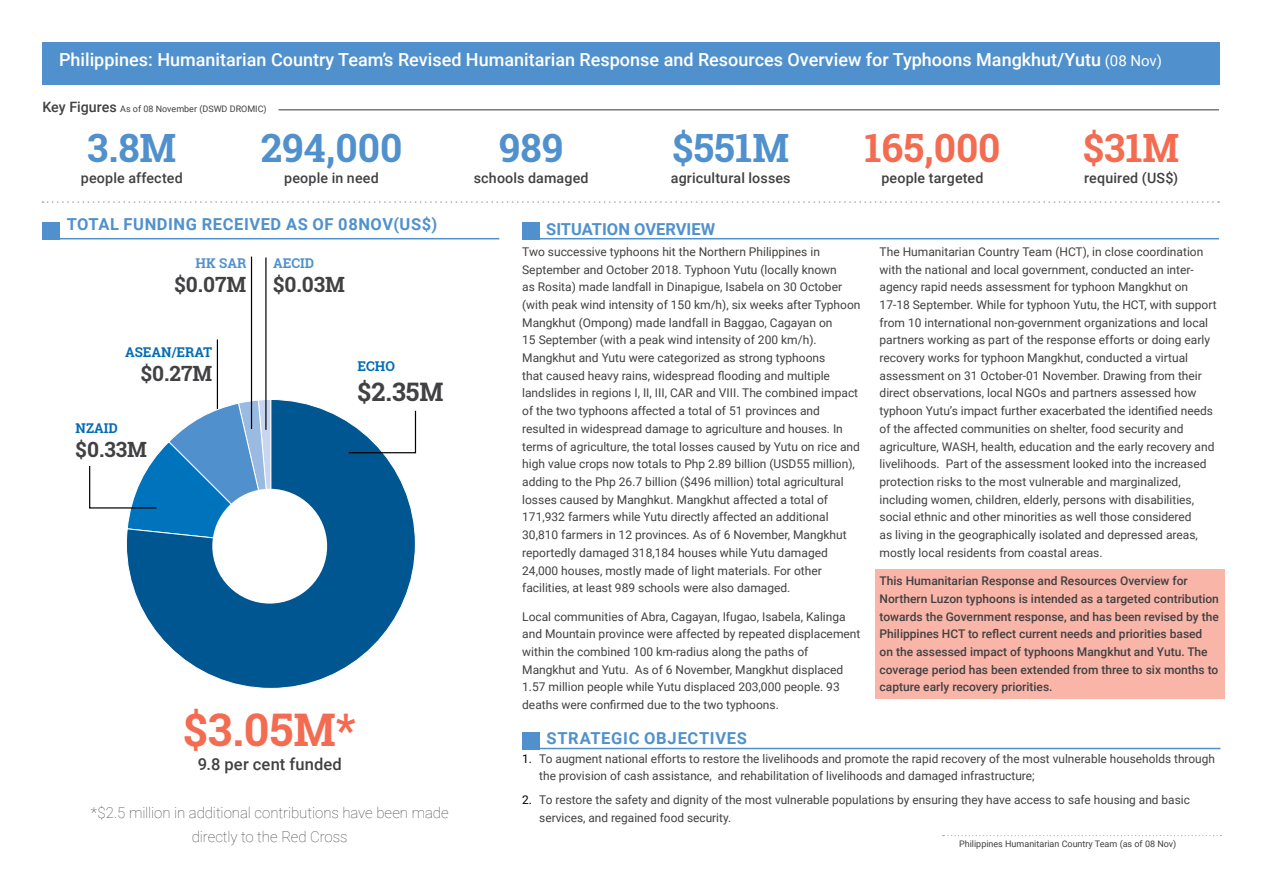
<style>
.page{position:relative;width:1263px;height:893px;background:#fff}
.page>*{position:absolute;margin:0;border:0;box-sizing:border-box;transform-origin:0 0}
.t1{font:700 45px "Roboto Slab";color:#f36c52}
.t2{font:700 39px "Roboto Slab";color:#5091cd}
.t3{font:700 39px "Roboto Slab";color:#f36c52}
.t4{font:700 25.5px "Roboto Slab";color:#414042}
.t5{font:700 21px "Roboto Slab";color:#414042}
.t6{font:500 18px "Roboto";color:#fff}
.t7{font:700 16.5px "Roboto";letter-spacing:.035em;color:#5091cd}
.t8{font:700 16.5px "Roboto";color:#5091cd}
.t9{font:500 16.5px "Roboto";letter-spacing:.005em;color:#414042}
.t10{font:100 15px/24px "Roboto";letter-spacing:-.005em;color:#414042;text-align:center}
.t11{font:500 14.25px "Roboto";letter-spacing:.01em;color:#414042}
.t12{font:700 13.5px "Roboto Slab";color:#036cb6}
.t13{font:700 13.5px "Roboto Slab";color:#5091cd}
.t14{font:12px/17.7px "Roboto";color:#414042}
.t15{font:500 12px/17.7px "Roboto";color:#414042}
.t16{font:9px "Roboto";color:#414042}
.s1{font-weight:400;font-size:15px}
.s2{font-weight:500;font-size:14.25px}
.s3{color:#000}
</style>
<div class="page">
<div style="left:43px;top:43px;width:1177px;height:42px;background:#5091cd"></div>
<div style="left:875px;top:569px;width:349px;height:130px;background:#f9b5a8"></div>
<hr style="left:42px;top:238px;width:457px;height:1px;background:#5091cd">
<div style="left:43px;top:222px;width:17px;height:17px;background:#5091cd"></div>
<hr style="left:522px;top:238px;width:697px;height:1px;background:#5091cd">
<div style="left:522px;top:222px;width:17px;height:17px;background:#5091cd"></div>
<hr style="left:522px;top:748px;width:698px;height:1px;background:#5091cd">
<div style="left:522px;top:732px;width:17px;height:17px;background:#5091cd"></div>
<svg style="left:942px;top:835px;width:279px;height:1px"></svg>
<hr style="left:217px;top:340px;width:1px;height:106px;background:#000">
<svg style="left:126px;top:399px;width:290px;height:290px"></svg>
<svg style="left:43px;top:201px;width:1176px;height:2px"></svg>
<hr style="left:279px;top:109px;width:940px;height:1px;background:#414042">
<div style="left:212px;top:489px;width:115px;height:115px;background:#fff;border-radius:50%"></div>
<svg style="left:89px;top:399px;width:183px;height:146px"></svg>
<hr style="left:251px;top:257px;width:1px;height:172px;background:#000">
<hr style="left:265px;top:257px;width:1px;height:173px;background:#000">
<svg style="left:347px;top:410px;width:70px;height:44px"></svg>
<h3 class="t6" style="left:59px;top:47px;width:1104px">Philippines: Humanitarian Country Team’s Revised Humanitarian Response and Resources Overview for Typhoons Mangkhut/Yutu <span class="s1">(08 Nov)</span></h3>
<p class="t16" style="left:43px;top:103px;width:226px"><span class="s2">Key Figures</span> As of 08 November (DSWD DROMIC)</p>
<h2 class="t2" style="left:87px;top:121px;width:91px">3.8M</h2>
<p class="t11" style="left:81px;top:168px;width:103px">people affected</p>
<h2 class="t2" style="left:261px;top:121px;width:143px">294,000</h2>
<p class="t11" style="left:284px;top:168px;width:96px">people in need</p>
<h3 class="t7" style="left:67px;top:212px;width:372px">TOTAL FUNDING RECEIVED AS OF 08NOV(US$)</h3>
<p class="t13" style="left:196px;top:254px;width:52px">HK SAR</p>
<h3 class="t5" style="left:174px;top:270px;width:73px">$0.07M</h3>
<p class="t12" style="left:125px;top:343px;width:89px">ASEAN/ERAT</p>
<h3 class="t5" style="left:141px;top:359px;width:73px">$0.27M</h3>
<p class="t12" style="left:76px;top:419px;width:44px">NZAID</p>
<h3 class="t5" style="left:76px;top:435px;width:73px">$0.33M</h3>
<p class="t13" style="left:273px;top:254px;width:43px">AECID</p>
<h3 class="t5" style="left:273px;top:270px;width:73px">$0.03M</h3>
<p class="t12" style="left:358px;top:357px;width:39px">ECHO</p>
<h3 class="t4" style="left:358px;top:374px;width:87px">$2.35M</h3>
<h1 class="t1" style="left:184px;top:699px;width:174px">$3.05M*</h1>
<h3 class="t9" style="left:198px;top:752px;width:145px">9.8 per cent funded</h3>
<p class="t10" style="left:91px;top:800px;width:359px">*$2.5 million in additional contributions have been made directly to the Red Cross</p>
<h2 class="t2" style="left:499px;top:121px;width:66px">989</h2>
<p class="t11" style="left:474px;top:168px;width:116px">schools damaged</p>
<h2 class="t2" style="left:672px;top:121px;width:118px">$551M</h2>
<p class="t11" style="left:671px;top:168px;width:121px">agricultural losses</p>
<h3 class="t8" style="left:546px;top:217px;width:170px">SITUATION OVERVIEW</h3>
<h2 class="t3" style="left:864px;top:121px;width:138px">165,000</h2>
<p class="t11" style="left:881px;top:168px;width:104px">people targeted</p>
<h2 class="t3" style="left:1083px;top:121px;width:98px">$31M</h2>
<p class="t11" style="left:1084px;top:168px;width:96px">required (US$)</p>
<p class="t14" style="left:522px;top:242px;width:340px">Two successive typhoons hit the Northern Philippines in September and October 2018. Typhoon Yutu (locally known<br>as Rosita) made landfall in Dinapigue, Isabela on 30 October (with peak wind intensity of 150 km/h), six weeks after Typhoon Mangkhut (Ompong) made landfall in Baggao, Cagayan on<br>15 September (with a peak wind intensity of 200 km/h).<br>Mangkhut and Yutu were categorized as strong typhoons<br>that caused heavy rains, widespread flooding and multiple landslides in regions I, II, III, CAR and VIII. The combined impact of the two typhoons affected a total of 51 provinces and resulted in widespread damage to agriculture and houses. In terms of agriculture, the total losses caused by Yutu on rice and high value crops now totals to Php 2.89 billion (USD55 million), adding to the Php 26.7 billion ($496 million) total agricultural losses caused by Manghkut. Mangkhut affected a total of 171,932 farmers while Yutu directly affected an additional 30,810 farmers in 12 provinces. As of 6 November, Mangkhut reportedly damaged 318,184 houses while Yutu damaged 24,000 houses, mostly made of light materials. For other facilities, at least 989 schools were also damaged.</p>
<p class="t14" style="left:522px;top:607px;width:340px">Local communities of Abra, Cagayan, Ifugao, Isabela, Kalinga and Mountain province were affected by repeated displacement within the combined 100 km-radius along the paths of Mangkhut and Yutu. As of 6 November, Mangkhut displaced 1.57 million people while Yutu displaced 203,000 people. 93 deaths were confirmed due to the two typhoons.</p>
<p class="t14" style="left:879px;top:242px;width:339px">The Humanitarian Country Team (HCT), in close coordination with the national and local government, conducted an inter&shy;agency rapid needs assessment for typhoon Mangkhut on 17-18 September. While for typhoon Yutu, the HCT, with support from 10 international non-government organizations and local partners working as part of the response efforts or doing early recovery works for typhoon Mangkhut, conducted a virtual assessment on 31 October-01 November. Drawing from their direct observations, local NGOs and partners assessed how typhoon Yutu’s impact further exacerbated the identified needs of the affected communities on shelter, food security and agriculture, WASH, health, education and the early recovery and livelihoods. Part of the assessment looked into the increased protection risks to the most vulnerable and marginalized, including women, children, elderly, persons with disabilities, social ethnic and other minorities as well those considered<br>as living in the geographically isolated and depressed areas, mostly local residents from coastal areas.</p>
<p class="t15" style="left:879px;top:572px;width:341px">This Humanitarian Response and Resources Overview for Northern Luzon typhoons is intended as a targeted contribution towards the Government response, and has been revised by the Philippines HCT to reflect current needs and priorities based<br>on the assessed impact of typhoons Mangkhut and Yutu. The coverage period has been extended from three to six months to capture early recovery priorities.</p>
<h3 class="t7" style="left:546px;top:727px;width:202px">STRATEGIC OBJECTIVES</h3>
<p class="t14" style="left:539px;top:749px;width:677px;text-indent:-17px"><span class="s3">1.</span> To augment national efforts to restore the livelihoods and promote the rapid recovery of the most vulnerable households through the provision of cash assistance, and rehabilitation of livelihoods and damaged infrastructure;</p>
<p class="t14" style="left:539px;top:791px;width:652px;text-indent:-17px"><span class="s3">2.</span> To restore the safety and dignity of the most vulnerable populations by ensuring they have access to safe housing and basic services, and regained food security.</p>
<p class="t16" style="left:959px;top:838px;width:219px">Philippines Humanitarian Country Team (as of 08 Nov)</p>
</div>
